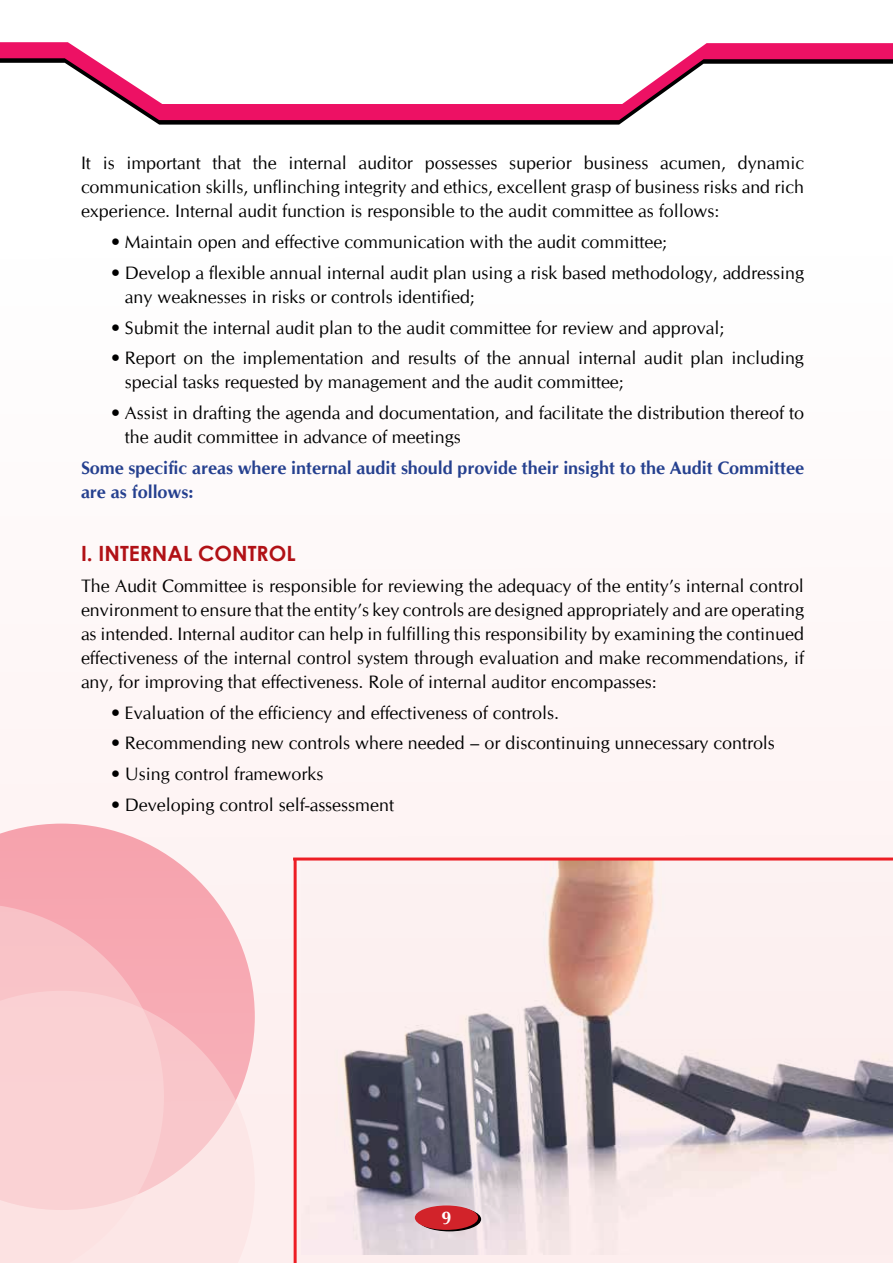
<style>
.page{position:relative;width:893px;height:1263px;background:#fff}
.page>*{position:absolute;margin:0;border:0;box-sizing:border-box;transform-origin:0 0}
.t1{font:700 21px "Century Gothic";color:#b11116}
.t2{font:18px/24px "CG Omega";color:#000}
.t3{font:700 18px/24px "CG Omega";color:#25408f}
.t4{font:700 18px "CG Omega";color:#fff}
</style>
<div class="page">
<svg style="left:0;top:781px;width:893px;height:482px"></svg>
<svg style="left:152px;top:120px;width:474px;height:5px;fill:#000"></svg>
<svg style="left:0;top:42px;width:893px;height:78px"></svg>
<img style="left:301px;top:860px;width:592px;height:395px">
<hr style="left:293px;top:857px;width:600px;height:3px;background:#ed1d24">
<hr style="left:294px;top:858px;width:3px;height:405px;background:#ed1d24">
<svg style="left:418px;top:1207px;width:63px;height:24px"></svg>
<div style="left:415px;top:1205px;width:63px;height:25px;background:#d2232a;border-radius:50%"></div>
<p class="t2" style="left:81px;top:151px;width:724px;text-align:justify">It is important that the internal auditor possesses superior business acumen, dynamic communication skills, unflinching integrity and ethics, excellent grasp of business risks and rich experience. Internal audit function is responsible to the audit committee as follows:</p>
<p class="t2" style="left:111px;top:230px;width:558px">• Maintain open and effective communication with the audit committee;</p>
<p class="t2" style="left:125px;top:261px;width:680px;text-indent:-14px">• Develop a flexible annual internal audit plan using a risk based methodology, addressing any weaknesses in risks or controls identified;</p>
<p class="t2" style="left:111px;top:316px;width:615px">• Submit the internal audit plan to the audit committee for review and approval;</p>
<p class="t2" style="left:125px;top:346px;width:680px;text-indent:-14px">• Report on the implementation and results of the annual internal audit plan including special tasks requested by management and the audit committee;</p>
<p class="t2" style="left:125px;top:401px;width:680px;text-indent:-14px">• Assist in drafting the agenda and documentation, and facilitate the distribution thereof to the audit committee in advance of meetings</p>
<p class="t3" style="left:81px;top:456px;width:724px">Some specific areas where internal audit should provide their insight to the Audit Committee are as follows:</p>
<p class="t1" style="left:81px;top:537px;width:216px">I. INTERNAL CONTROL</p>
<p class="t2" style="left:81px;top:574px;width:724px;text-align:justify">The Audit Committee is responsible for reviewing the adequacy of the entity’s internal control environment to ensure that the entity’s key controls are designed appropriately and are operating as intended. Internal auditor can help in fulfilling this responsibility by examining the continued effectiveness of the internal control system through evaluation and make recommendations, if any, for improving that effectiveness. Role of internal auditor encompasses:</p>
<p class="t2" style="left:111px;top:701px;width:450px">• Evaluation of the efficiency and effectiveness of controls.</p>
<p class="t2" style="left:111px;top:731px;width:665px">• Recommending new controls where needed – or discontinuing unnecessary controls</p>
<p class="t2" style="left:111px;top:762px;width:214px">• Using control frameworks</p>
<p class="t2" style="left:111px;top:793px;width:284px">• Developing control self-assessment</p>
<p class="t4" style="left:441px;top:1206px;width:11px">9</p>
</div>
